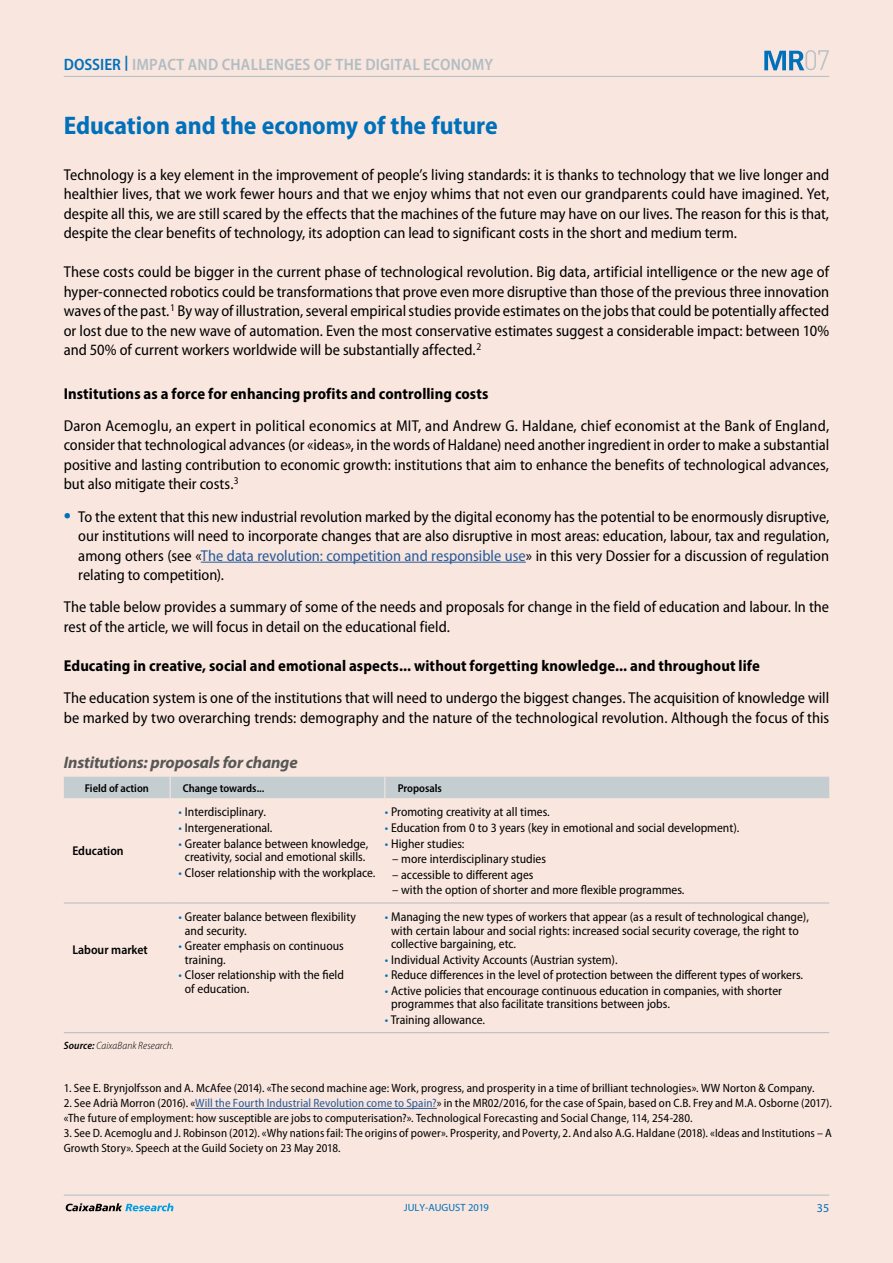
<style>
.page{position:relative;width:893px;height:1263px;background:#fff}
.page>*{position:absolute;margin:0;border:0;box-sizing:border-box;transform-origin:0 0}
.t1{font:300 27.6px "DIN Pro";color:#b2bdc2}
.t2{font:700 semi-condensed 25.5px "Myriad Pro";color:#0070ba}
.t3{font:italic 700 16.65px "Myriad Pro";letter-spacing:-.01em;color:#575756}
.t4{font:600 semi-condensed 16.5px "Myriad Pro";letter-spacing:.01em;color:#b2bdc2}
.t5{font:semi-condensed 15.75px/19.5px "Myriad Pro";color:#000;text-align:justify}
.t6{font:700 semi-condensed 15.75px "Myriad Pro";letter-spacing:.005em;color:#000}
.t7{font:semi-condensed 12.75px/13.5px "Myriad Pro";color:#000}
.t8{font:600 semi-condensed 12.75px "Myriad Pro";color:#000}
.t9{font:semi-condensed 12px/15px "Myriad Pro";letter-spacing:.01em;color:#000}
.t10{font:12px "Myriad Pro";color:#0070ba}
.t11{font:600 semi-condensed 11.4px "Myriad Pro";color:#000}
.t12{font:italic 300 semi-condensed 10.65px "Myriad Pro";letter-spacing:.01em;color:#000}
.t13{font:10.5px "Myriad Pro";color:#0070ba}
.s1{color:#0070ba}
.s2{font-weight:600;font-size:24px;color:#0070ba}
.s3{color:#275b9b}
.s4{font-weight:600}
</style>
<div class="page">
<div style="left:1px;top:0;width:892px;height:1263px;background:#f8e6df"></div>
<hr style="left:64px;top:76px;width:765px;height:1px;background:#b2bdc2">
<hr style="left:64px;top:1195px;width:765px;height:1px;background:#b2bdc2">
<svg style="left:66px;top:1203px;width:107px;height:8px"></svg>
<svg style="left:764px;top:51px;width:40px;height:19px"></svg>
<hr style="left:201px;top:562px;width:325px;height:1px;background:#275b9b">
<hr style="left:195px;top:1108px;width:242px;height:1px;background:#275b9b">
<hr style="left:64px;top:903px;width:106px;height:1px;background:#b2bdc2">
<hr style="left:170px;top:903px;width:215px;height:1px;background:#b2bdc2">
<hr style="left:385px;top:903px;width:444px;height:1px;background:#b2bdc2">
<div style="left:64px;top:777px;width:765px;height:21px;background:#c4ced1"></div>
<hr style="left:64px;top:1032px;width:106px;height:1px;background:#b2bdc2">
<hr style="left:170px;top:1032px;width:215px;height:1px;background:#b2bdc2">
<hr style="left:385px;top:1032px;width:444px;height:1px;background:#b2bdc2">
<p class="t4" style="left:64px;top:54px;width:431px"><span class="s1">DOSSIER</span> <sup>|</sup> IMPACT AND CHALLENGES OF THE DIGITAL ECONOMY</p>
<h2 class="t2" style="left:64px;top:109px;width:436px">Education and the economy of the future</h2>
<h1 class="t1" style="left:804px;top:42px;width:28px">07</h1>
<p class="t5" style="left:64px;top:165px;width:767px">Technology is a key element in the improvement of people’s living standards: it is thanks to technology that we live longer and healthier lives, that we work fewer hours and that we enjoy whims that not even our grandparents could have imagined. Yet, despite all this, we are still scared by the effects that the machines of the future may have on our lives. The reason for this is that, despite the clear benefits of technology, its adoption can lead to significant costs in the short and medium term.</p>
<p class="t5" style="left:64px;top:263px;width:767px">These costs could be bigger in the current phase of technological revolution. Big data, artificial intelligence or the new age of hyper-connected robotics could be transformations that prove even more disruptive than those of the previous three innovation waves of the past.<sup>1</sup> By way of illustration, several empirical studies provide estimates on the jobs that could be potentially affected or lost due to the new wave of automation. Even the most conservative estimates suggest a considerable impact: between 10% and 50% of current workers worldwide will be substantially affected.<sup>2</sup></p>
<p class="t6" style="left:64px;top:383px;width:426px">Institutions as a force for enhancing profits and controlling costs</p>
<p class="t5" style="left:64px;top:416px;width:767px">Daron Acemoglu, an expert in political economics at MIT, and Andrew G. Haldane, chief economist at the Bank of England, consider that technological advances (or «ideas», in the words of Haldane) need another ingredient in order to make a substantial positive and lasting contribution to economic growth: institutions that aim to enhance the benefits of technological advances, but also mitigate their costs.<sup>3</sup></p>
<p class="t5" style="left:78px;top:507px;width:752px;text-indent:-15px"><span class="s2">•</span> To the extent that this new industrial revolution marked by the digital economy has the potential to be enormously disruptive, our institutions will need to incorporate changes that are also disruptive in most areas: education, labour, tax and regulation, among others (see «<span class="s3">The data revolution: competition and responsible use</span>» in this very Dossier for a discussion of regulation relating to competition).</p>
<p class="t5" style="left:64px;top:598px;width:767px">The table below provides a summary of some of the needs and proposals for change in the field of education and labour. In the rest of the article, we will focus in detail on the educational field.</p>
<p class="t6" style="left:64px;top:655px;width:698px">Educating in creative, social and emotional aspects... without forgetting knowledge... and throughout life</p>
<p class="t5" style="left:64px;top:688px;width:767px">The education system is one of the institutions that will need to undergo the biggest changes. The acquisition of knowledge will be marked by two overarching trends: demography and the nature of the technological revolution. Although the focus of this</p>
<p class="t3" style="left:64px;top:752px;width:235px">Institutions: proposals for change</p>
<p class="t11" style="left:85px;top:781px;width:66px">Field of action</p>
<p class="t11" style="left:183px;top:781px;width:83px">Change towards...</p>
<p class="t11" style="left:398px;top:781px;width:46px">Proposals</p>
<p class="t8" style="left:72px;top:843px;width:53px">Education</p>
<p class="t8" style="left:72px;top:941px;width:77px">Labour market</p>
<p class="t7" style="left:179px;top:805px;width:89px"><span class="s1">•</span> Interdisciplinary.</p>
<p class="t7" style="left:179px;top:821px;width:95px"><span class="s1">•</span> Intergenerational.</p>
<p class="t7" style="left:179px;top:837px;width:191px;text-align:center"><span class="s1">•</span> Greater balance between knowledge, creativity, social and emotional skills.</p>
<p class="t7" style="left:179px;top:866px;width:198px"><span class="s1">•</span> Closer relationship with the workplace.</p>
<p class="t7" style="left:185px;top:910px;width:172px;text-indent:-6px"><span class="s1">•</span> Greater balance between flexibility and security.</p>
<p class="t7" style="left:185px;top:939px;width:160px;text-indent:-6px"><span class="s1">•</span> Greater emphasis on continuous training.</p>
<p class="t7" style="left:185px;top:968px;width:161px;text-indent:-6px"><span class="s1">•</span> Closer relationship with the field of education.</p>
<p class="t12" style="left:64px;top:1039px;width:111px"><span class="s4">Source:</span> CaixaBank Research.</p>
<p class="t7" style="left:385px;top:805px;width:166px"><span class="s1">•</span> Promoting creativity at all times.</p>
<p class="t7" style="left:385px;top:821px;width:356px"><span class="s1">•</span> Education from 0 to 3 years (key in emotional and social development).</p>
<p class="t7" style="left:385px;top:837px;width:81px"><span class="s1">•</span> Higher studies:</p>
<p class="t7" style="left:392px;top:852px;width:156px">– more interdisciplinary studies</p>
<p class="t7" style="left:392px;top:868px;width:143px">– accessible to different ages</p>
<p class="t7" style="left:392px;top:884px;width:294px">– with the option of shorter and more flexible programmes.</p>
<p class="t7" style="left:391px;top:910px;width:419px;text-indent:-6px"><span class="s1">•</span> Managing the new types of workers that appear (as a result of technological change), with certain labour and social rights: increased social security coverage, the right to collective bargaining, etc.</p>
<p class="t7" style="left:385px;top:953px;width:234px"><span class="s1">•</span> Individual Activity Accounts (Austrian system).</p>
<p class="t7" style="left:385px;top:968px;width:420px"><span class="s1">•</span> Reduce differences in the level of protection between the different types of workers.</p>
<p class="t7" style="left:391px;top:984px;width:392px;text-indent:-6px"><span class="s1">•</span> Active policies that encourage continuous education in companies, with shorter programmes that also facilitate transitions between jobs.</p>
<p class="t7" style="left:385px;top:1013px;width:102px"><span class="s1">•</span> Training allowance.</p>
<p class="t9" style="left:64px;top:1081px;width:752px">1. See E. Brynjolfsson and A. McAfee (2014). «The second machine age: Work, progress, and prosperity in a time of brilliant technologies». WW Norton &amp; Company.</p>
<p class="t9" style="left:64px;top:1096px;width:770px">2. See Adrià Morron (2016). «<span class="s3">Will the Fourth Industrial Revolution come to Spain?</span>» in the MR02/2016, for the case of Spain, based on C.B. Frey and M.A. Osborne (2017). «The future of employment: how susceptible are jobs to computerisation?». Technological Forecasting and Social Change, 114, 254-280.</p>
<p class="t9" style="left:64px;top:1126px;width:770px">3. See D. Acemoglu and J. Robinson (2012). «Why nations fail: The origins of power». Prosperity, and Poverty, 2. And also A.G. Haldane (2018). «Ideas and Institutions – A<br>Growth Story». Speech at the Guild Society on 23 May 2018.</p>
<p class="t13" style="left:404px;top:1201px;width:86px">JULY-AUGUST 2019</p>
<p class="t10" style="left:817px;top:1201px;width:14px">35</p>
</div>
